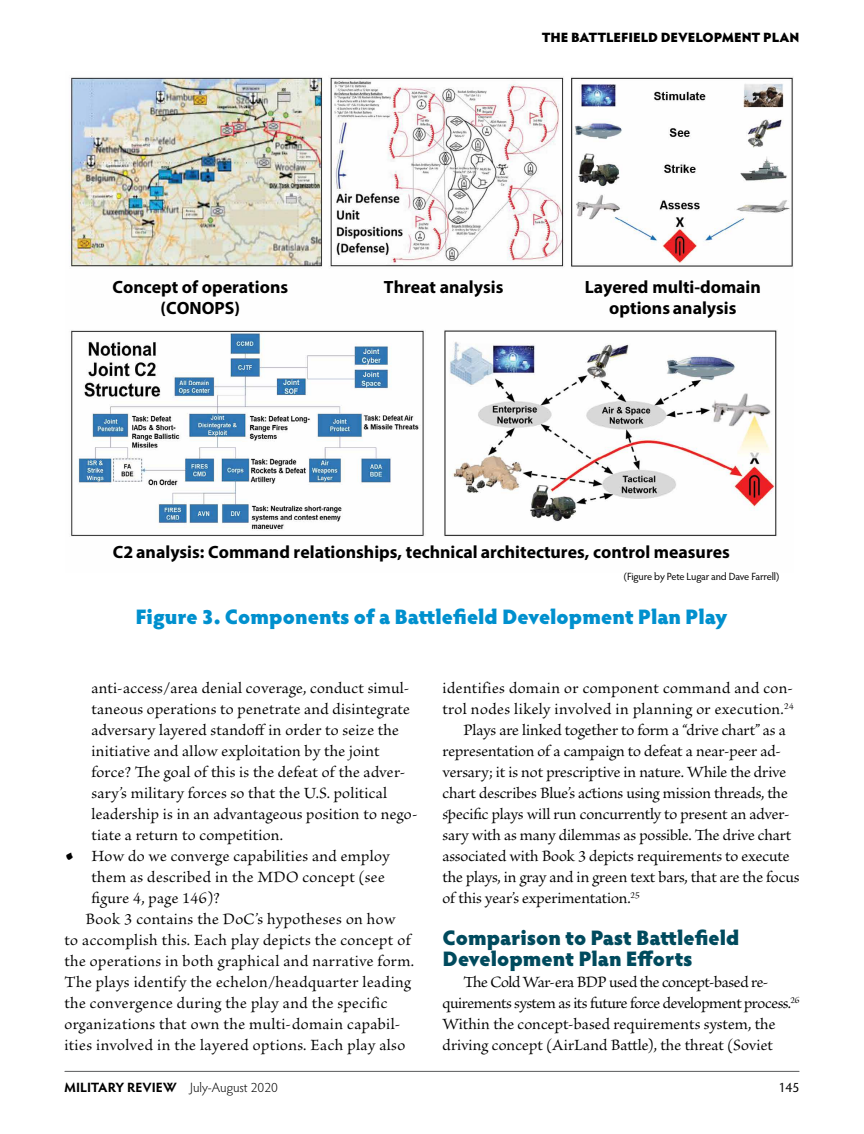
<style>
.page{position:relative;width:864px;height:1134px;background:#fff}
.page>*{position:absolute;margin:0;border:0;box-sizing:border-box;transform-origin:0 0}
.t1{font:900 21px "Hypatia Sans Pro";color:#0090ce}
.t2{font:900 21px/21px "Hypatia Sans Pro";color:#004a5d}
.t3{font:700 17.85px/21.3px "Myriad Pro";color:#010101;text-align:center}
.t4{font:16.5px/21px "Brioso Pro";letter-spacing:.01em;color:#000}
.t5{font:16.5px "Brioso Pro";letter-spacing:-.01em;color:#000}
.t6{font:16.5px/21px "Brioso Pro";letter-spacing:-.015em;color:#000}
.t7{font:300 13.5px "Hypatia Sans Pro";color:#000}
.t8{font:900 13.5px "Hypatia Sans Pro";letter-spacing:-.005em;color:#000}
.t9{font:13.5px "Hypatia Sans Pro";color:#000}
.t10{font:10.5px "Hypatia Sans Pro";letter-spacing:-.02em;color:#000}
.s1{font-size:28.8px}
.s2{font-weight:700}
</style>
<div class="page">
<hr style="left:65px;top:1071px;width:734px;height:1px;background:#58595b">
<img style="left:71px;top:76px;width:722px;height:460px">
<p class="t8" style="left:542px;top:27px;width:259px">THE BATTLEFIELD DEVELOPMENT PLAN</p>
<p class="t3" style="left:112px;top:276px;width:177px">Concept of operations (CONOPS)</p>
<p class="t3" style="left:384px;top:276px;width:121px">Threat analysis</p>
<p class="t3" style="left:585px;top:276px;width:178px">Layered multi-domain options analysis</p>
<p class="t3" style="left:113px;top:541px;width:619px">C2 analysis: Command relationships, technical architectures, control measures</p>
<p class="t10" style="left:624px;top:569px;width:157px">(Figure by Pete Lugar and Dave Farrell)</p>
<p class="t1" style="left:135px;top:601px;width:594px">Figure 3. Components of a Battlefield Development Plan Play</p>
<p class="t4" style="left:92px;top:678px;width:328px">anti-access/area denial coverage, conduct simul&shy;taneous operations to penetrate and disintegrate adversary layered standoff in order to seize the initiative and allow exploitation by the joint force? The goal of this is the defeat of the adver&shy;sary’s military forces so that the U.S. political leadership is in an advantageous position to nego&shy;tiate a return to competition.</p>
<p class="t4" style="left:64px;top:846px;width:327px"><span class="s1">•</span> How do we converge capabilities and employ</p>
<p class="t4" style="left:92px;top:867px;width:295px">them as described in the MDO concept (see</p>
<p class="t4" style="left:92px;top:888px;width:130px">figure 4, page 146)?</p>
<p class="t4" style="left:85px;top:909px;width:312px">Book 3 contains the DoC’s hypotheses on how</p>
<p class="t4" style="left:64px;top:930px;width:348px">to accomplish this. Each play depicts the concept of</p>
<p class="t4" style="left:64px;top:951px;width:351px">the operations in both graphical and narrative form.</p>
<p class="t4" style="left:64px;top:972px;width:348px">The plays identify the echelon/headquarter leading</p>
<p class="t4" style="left:64px;top:993px;width:324px">the convergence during the play and the specific</p>
<p class="t4" style="left:64px;top:1014px;width:338px">organizations that own the multi-domain capabil-</p>
<p class="t4" style="left:64px;top:1035px;width:342px">ities involved in the layered options. Each play also</p>
<p class="t4" style="left:442px;top:678px;width:352px">identifies domain or component command and con-</p>
<p class="t4" style="left:442px;top:699px;width:353px">trol nodes likely involved in planning or execution.<sup>24</sup></p>
<p class="t5" style="left:464px;top:721px;width:324px">Plays are linked together to form a “drive chart” as a</p>
<p class="t4" style="left:442px;top:741px;width:340px">representation of a campaign to defeat a near-peer ad-</p>
<p class="t5" style="left:442px;top:763px;width:345px">versary; it is not prescriptive in nature. While the drive</p>
<p class="t5" style="left:442px;top:784px;width:347px">chart describes Blue’s actions using mission threads, the</p>
<p class="t4" style="left:442px;top:804px;width:349px">specific plays will run concurrently to present an adver-</p>
<p class="t5" style="left:442px;top:826px;width:350px">sary with as many dilemmas as possible. The drive chart</p>
<p class="t4" style="left:442px;top:846px;width:348px">associated with Book 3 depicts requirements to execute</p>
<p class="t5" style="left:442px;top:868px;width:358px">the plays, in gray and in green text bars, that are the focus</p>
<p class="t5" style="left:442px;top:889px;width:199px">of this year’s experimentation.<sup>25</sup></p>
<p class="t2" style="left:442px;top:926px;width:299px">Comparison to Past Battlefield<br>Development Plan Efforts</p>
<p class="t6" style="left:443px;top:972px;width:358px;text-indent:21px">The Cold War-era BDP used the concept-based re&shy;quirements system as its future force development process.<sup>26<br></sup>Within the concept-based requirements system, the driving concept (AirLand Battle), the threat (Soviet</p>
<p class="t7" style="left:64px;top:1079px;width:215px"><span class="s2">MILITARY REVIEW</span> July-August 2020</p>
<p class="t9" style="left:779px;top:1078px;width:22px">145</p>
</div>
